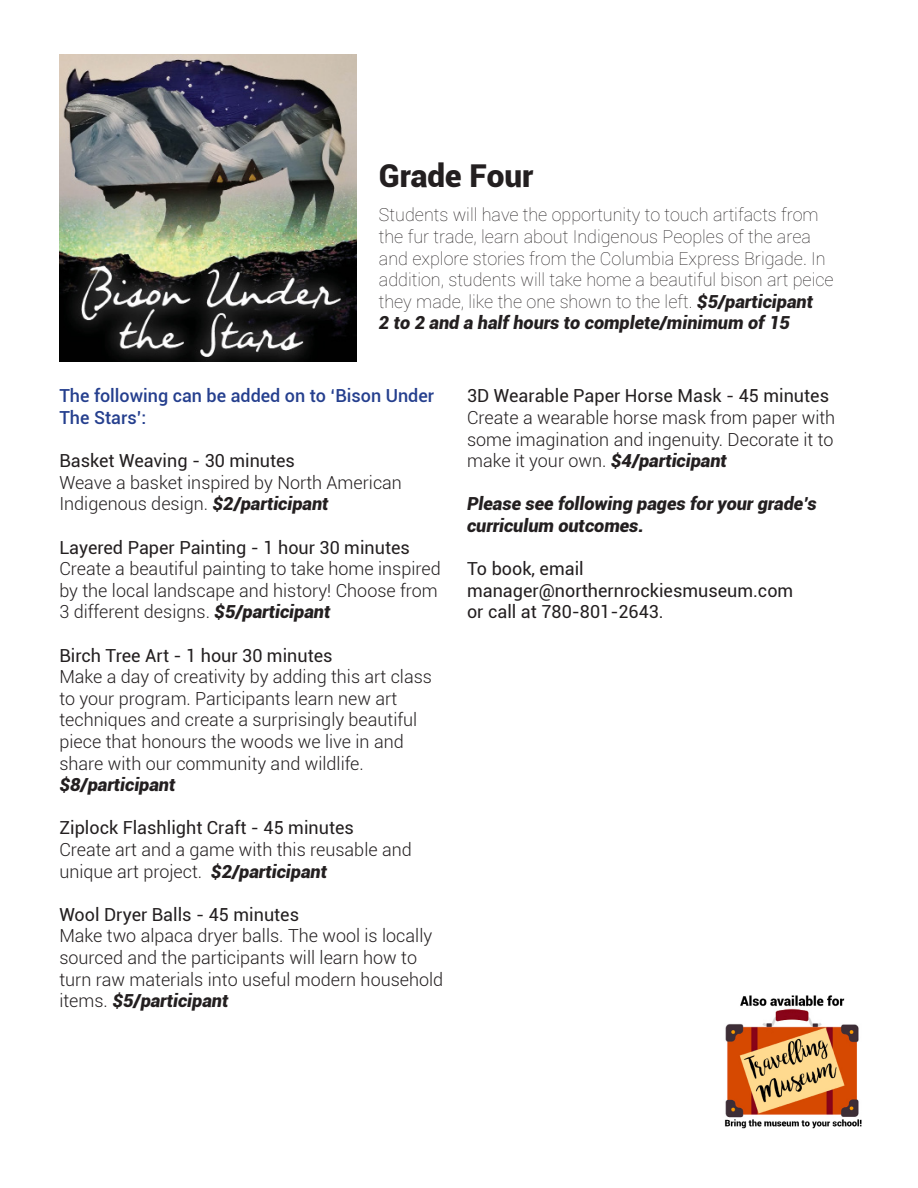
<style>
.page{position:relative;width:918px;height:1188px;background:#fff}
.page>*{position:absolute;margin:0;border:0;box-sizing:border-box;transform-origin:0 0}
.t1{font:900 31.5px "Roboto";color:#231f20}
.t2{font:300 18px/21.6px "Roboto";color:#231f20}
.t3{font:100 18px/21.6px "Roboto";color:#231f20}
.t4{font:18px "Roboto";color:#231f20}
.t5{font:italic 900 18px/21.6px "Roboto";color:#231f20}
.t6{font:500 18px/21.6px "Roboto";color:#253f8e}
.s1{font-weight:900;font-style:italic}
</style>
<div class="page">
<img style="left:59px;top:54px;width:297px;height:308px">
<img style="left:724px;top:995px;width:138px;height:134px">
<p class="t1" style="left:379px;top:153px;width:156px">Grade Four</p>
<p class="t3" style="left:379px;top:204px;width:456px">Students will have the opportunity to touch artifacts from the fur trade, learn about Indigenous Peoples of the area and explore stories from the Columbia Express Brigade. In addition, students will take home a beautiful bison art peice they made, like the one shown to the left. <span class="s1">$5/participant</span></p>
<p class="t5" style="left:379px;top:311px;width:413px">2 to 2 and a half hours to complete/minimum of 15</p>
<p class="t6" style="left:59px;top:384px;width:376px">The following can be added on to ‘Bison Under<br>The Stars’:</p>
<p class="t4" style="left:59px;top:448px;width:237px">Basket Weaving - 30 minutes</p>
<p class="t2" style="left:59px;top:471px;width:344px">Weave a basket inspired by North American<br>Indigenous design. <span class="s1">$2/participant</span></p>
<p class="t4" style="left:59px;top:534px;width:352px">Layered Paper Painting - 1 hour 30 minutes</p>
<p class="t2" style="left:59px;top:557px;width:383px">Create a beautiful painting to take home inspired by the local landscape and history! Choose from<br>3 different designs. <span class="s1">$5/participant</span></p>
<p class="t4" style="left:59px;top:642px;width:275px">Birch Tree Art - 1 hour 30 minutes</p>
<p class="t2" style="left:59px;top:665px;width:374px">Make a day of creativity by adding this art class to your program. Participants learn new art techniques and create a surprisingly beautiful piece that honours the woods we live in and share with our community and wildlife.</p>
<p class="t5" style="left:59px;top:773px;width:118px">$8/participant</p>
<p class="t4" style="left:59px;top:815px;width:296px">Ziplock Flashlight Craft - 45 minutes</p>
<p class="t2" style="left:59px;top:838px;width:354px">Create art and a game with this reusable and unique art project. <span class="s1">$2/participant</span></p>
<p class="t4" style="left:59px;top:902px;width:241px">Wool Dryer Balls - 45 minutes</p>
<p class="t2" style="left:59px;top:925px;width:385px">Make two alpaca dryer balls. The wool is locally sourced and the participants will learn how to turn raw materials into useful modern household items. <span class="s1">$5/participant</span></p>
<p class="t4" style="left:467px;top:383px;width:363px">3D Wearable Paper Horse Mask - 45 minutes</p>
<p class="t2" style="left:467px;top:406px;width:370px;text-align:justify">Create a wearable horse mask from paper with some imagination and ingenuity. Decorate it to make it your own. <span class="s1">$4/participant</span></p>
<p class="t5" style="left:467px;top:492px;width:351px">Please see following pages for your grade’s curriculum outcomes.</p>
<p class="t4" style="left:467px;top:556px;width:118px">To book, email</p>
<p class="t4" style="left:467px;top:578px;width:328px">manager@northernrockiesmuseum.com</p>
<p class="t4" style="left:467px;top:599px;width:198px">or call at 780-801-2643.</p>
</div>
